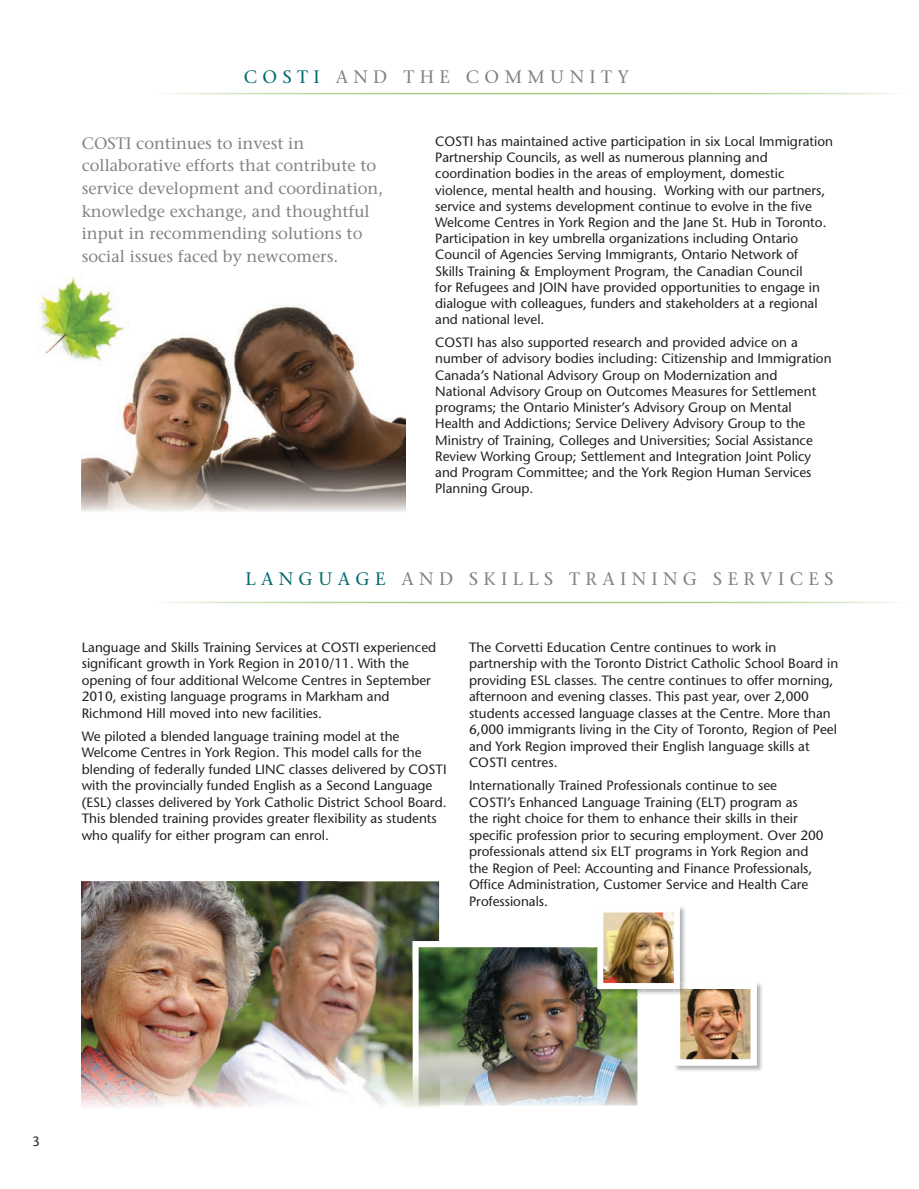
<style>
.page{position:relative;width:919px;height:1189px;background:#fff}
.page>*{position:absolute;margin:0;border:0;box-sizing:border-box;transform-origin:0 0}
.t1{font:18px "Stone Serif";letter-spacing:.3em;color:#808285}
.t2{font:16.5px/22.5px "Stone Serif";color:#808285}
.t3{font:13.5px/16.5px "Stone Sans";color:#231f20}
.s1{color:#006b6e}
</style>
<div class="page">
<img style="left:133px;top:881px;width:306px;height:90px">
<img style="left:82px;top:881px;width:51px;height:227px">
<img style="left:133px;top:971px;width:279px;height:137px">
<img style="left:439px;top:947px;width:199px;height:159px">
<img style="left:412px;top:941px;width:27px;height:167px">
<img style="left:82px;top:304px;width:323px;height:208px">
<img style="left:675px;top:983px;width:87px;height:88px">
<img style="left:643px;top:907px;width:42px;height:87px">
<img style="left:597px;top:988px;width:46px;height:6px">
<img style="left:673px;top:982px;width:83px;height:83px">
<img style="left:604px;top:913px;width:68px;height:68px">
<div style="left:597px;top:906px;width:82px;height:82px;border:6px solid #fff"></div>
<img style="left:39px;top:276px;width:91px;height:89px">
<h1 class="t1" style="left:244px;top:66px;width:387px"><span class="s1">COSTI</span> AND THE COMMUNITY</h1>
<p class="t2" style="left:82px;top:132px;width:303px">COSTI continues to invest in collaborative efforts that contribute to service development and coordination, knowledge exchange, and thoughtful input in recommending solutions to social issues faced by newcomers.</p>
<p class="t3" style="left:435px;top:133px;width:399px">COSTI has maintained active participation in six Local Immigration Partnership Councils, as well as numerous planning and coordination bodies in the areas of employment, domestic violence, mental health and housing. Working with our partners, service and systems development continue to evolve in the five Welcome Centres in York Region and the Jane St. Hub in Toronto.<br>Participation in key umbrella organizations including Ontario Council of Agencies Serving Immigrants, Ontario Network of<br>Skills Training &amp; Employment Program, the Canadian Council<br>for Refugees and JOIN have provided opportunities to engage in dialogue with colleagues, funders and stakeholders at a regional and national level.</p>
<p class="t3" style="left:435px;top:334px;width:398px">COSTI has also supported research and provided advice on a number of advisory bodies including: Citizenship and Immigration Canada’s National Advisory Group on Modernization and National Advisory Group on Outcomes Measures for Settlement programs; the Ontario Minister’s Advisory Group on Mental Health and Addictions; Service Delivery Advisory Group to the Ministry of Training, Colleges and Universities; Social Assistance Review Working Group; Settlement and Integration Joint Policy and Program Committee; and the York Region Human Services Planning Group.</p>
<h1 class="t1" style="left:245px;top:568px;width:589px"><span class="s1">LANGUAGE</span> AND SKILLS TRAINING SERVICES</h1>
<p class="t3" style="left:82px;top:638px;width:356px">Language and Skills Training Services at COSTI experienced significant growth in York Region in 2010/11. With the opening of four additional Welcome Centres in September 2010, existing language programs in Markham and Richmond Hill moved into new facilities.</p>
<p class="t3" style="left:82px;top:727px;width:366px">We piloted a blended language training model at the Welcome Centres in York Region. This model calls for the blending of federally funded LINC classes delivered by COSTI with the provincially funded English as a Second Language (ESL) classes delivered by York Catholic District School Board.<br>This blended training provides greater flexibility as students who qualify for either program can enrol.</p>
<p class="t3" style="left:469px;top:638px;width:370px">The Corvetti Education Centre continues to work in partnership with the Toronto District Catholic School Board in providing ESL classes. The centre continues to offer morning, afternoon and evening classes. This past year, over 2,000 students accessed language classes at the Centre. More than 6,000 immigrants living in the City of Toronto, Region of Peel and York Region improved their English language skills at COSTI centres.</p>
<p class="t3" style="left:469px;top:777px;width:356px">Internationally Trained Professionals continue to see COSTI’s Enhanced Language Training (ELT) program as<br>the right choice for them to enhance their skills in their specific profession prior to securing employment. Over 200 professionals attend six ELT programs in York Region and the Region of Peel: Accounting and Finance Professionals, Office Administration, Customer Service and Health Care Professionals.</p>
<p class="t3" style="left:32px;top:1132px;width:9px">3</p>
</div>
